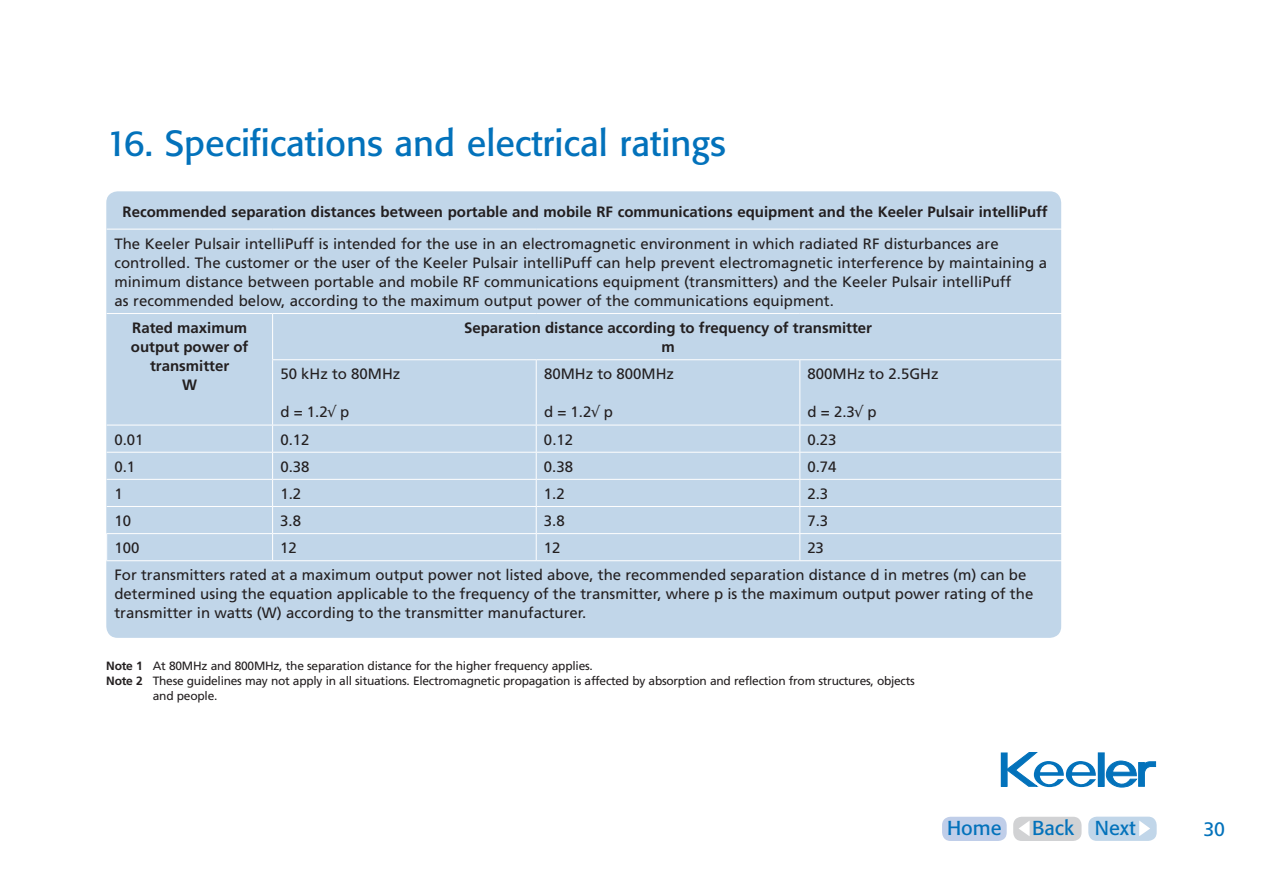
<style>
.page{position:relative;width:1263px;height:893px;background:#fff}
.page>*{position:absolute;margin:0;border:0;box-sizing:border-box;transform-origin:0 0}
.t1{font:36px "Formata BQ";color:#0372bb}
.t2{font:19.95px "Formata BQ";color:#0372bb}
.t3{font:19.5px "Frutiger";color:#0372bb}
.t4{font:15px/19px "Frutiger";color:#231f20}
.t5{font:700 15px/19px "Frutiger";color:#231f20;text-align:center}
.t6{font:12px "Frutiger";letter-spacing:-.02em;color:#231f20}
.s1{font-weight:700}
</style>
<div class="page">
<div style="left:1088px;top:817px;width:69px;height:24px;background:#c1d6e9;border-radius:9px"></div>
<svg style="left:1139px;top:821px;width:11px;height:15px"></svg>
<div style="left:1013px;top:817px;width:68px;height:24px;background:#d1d2d4;border-radius:9px"></div>
<svg style="left:1019px;top:821px;width:10px;height:15px"></svg>
<div style="left:942px;top:817px;width:65px;height:24px;background:#c0cee9;border-radius:9px"></div>
<div style="left:1001px;top:753px;width:6px;height:33px;background:#0372bb"></div>
<svg style="left:1006px;top:752px;width:90px;height:36px"></svg>
<div style="left:1098px;top:753px;width:6px;height:33px;background:#0372bb"></div>
<svg style="left:1106px;top:761px;width:50px;height:27px"></svg>
<div style="left:106px;top:191px;width:955px;height:447px;background:#c1d6e9;border-radius:11px"></div>
<hr style="left:107px;top:229px;width:166px;height:1px;background:#fff">
<hr style="left:273px;top:229px;width:263px;height:1px;background:#fff">
<hr style="left:536px;top:229px;width:264px;height:1px;background:#fff">
<hr style="left:800px;top:229px;width:263px;height:1px;background:#fff">
<hr style="left:107px;top:313px;width:166px;height:1px;background:#fff">
<hr style="left:273px;top:313px;width:263px;height:1px;background:#fff">
<hr style="left:272px;top:314px;width:1px;height:45px;background:#fff">
<hr style="left:536px;top:313px;width:264px;height:1px;background:#fff">
<hr style="left:800px;top:313px;width:263px;height:1px;background:#fff">
<hr style="left:272px;top:359px;width:264px;height:1px;background:#fff">
<hr style="left:272px;top:360px;width:1px;height:65px;background:#fff">
<hr style="left:536px;top:359px;width:264px;height:1px;background:#fff">
<hr style="left:536px;top:360px;width:1px;height:65px;background:#fff">
<hr style="left:800px;top:359px;width:263px;height:1px;background:#fff">
<hr style="left:799px;top:360px;width:1px;height:65px;background:#fff">
<hr style="left:107px;top:425px;width:166px;height:1px;background:#fff">
<hr style="left:273px;top:425px;width:263px;height:1px;background:#fff">
<hr style="left:536px;top:425px;width:264px;height:1px;background:#fff">
<hr style="left:800px;top:425px;width:263px;height:1px;background:#fff">
<hr style="left:107px;top:452px;width:166px;height:1px;background:#fff">
<hr style="left:273px;top:452px;width:263px;height:1px;background:#fff">
<hr style="left:536px;top:452px;width:264px;height:1px;background:#fff">
<hr style="left:800px;top:452px;width:263px;height:1px;background:#fff">
<hr style="left:107px;top:479px;width:166px;height:1px;background:#fff">
<hr style="left:273px;top:479px;width:263px;height:1px;background:#fff">
<hr style="left:536px;top:479px;width:264px;height:1px;background:#fff">
<hr style="left:800px;top:479px;width:263px;height:1px;background:#fff">
<hr style="left:107px;top:506px;width:166px;height:1px;background:#fff">
<hr style="left:273px;top:506px;width:263px;height:1px;background:#fff">
<hr style="left:536px;top:506px;width:264px;height:1px;background:#fff">
<hr style="left:800px;top:506px;width:263px;height:1px;background:#fff">
<hr style="left:106px;top:533px;width:167px;height:1px;background:#fff">
<svg style="left:106px;top:534px;width:1px;height:26px"></svg>
<hr style="left:273px;top:533px;width:263px;height:1px;background:#fff">
<svg style="left:272px;top:425px;width:1px;height:135px"></svg>
<hr style="left:536px;top:533px;width:264px;height:1px;background:#fff">
<svg style="left:536px;top:425px;width:1px;height:135px"></svg>
<hr style="left:800px;top:533px;width:264px;height:1px;background:#fff">
<svg style="left:799px;top:425px;width:1px;height:135px"></svg>
<hr style="left:106px;top:560px;width:167px;height:1px;background:#fff">
<hr style="left:273px;top:560px;width:263px;height:1px;background:#fff">
<hr style="left:536px;top:560px;width:264px;height:1px;background:#fff">
<hr style="left:800px;top:560px;width:264px;height:1px;background:#fff">
<h1 class="t1" style="left:106px;top:121px;width:621px">16. Specifications and electrical ratings</h1>
<p class="t5" style="left:123px;top:202px;width:926px">Recommended separation distances between portable and mobile RF communications equipment and the Keeler Pulsair intelliPuff</p>
<p class="t4" style="left:114px;top:234px;width:934px">The Keeler Pulsair intelliPuff is intended for the use in an electromagnetic environment in which radiated RF disturbances are controlled. The customer or the user of the Keeler Pulsair intelliPuff can help prevent electromagnetic interference by maintaining a minimum distance between portable and mobile RF communications equipment (transmitters) and the Keeler Pulsair intelliPuff<br>as recommended below, according to the maximum output power of the communications equipment.</p>
<p class="t5" style="left:131px;top:318px;width:119px">Rated maximum output power of transmitter<br>W</p>
<p class="t5" style="left:464px;top:318px;width:409px">Separation distance according to frequency of transmitter m</p>
<p class="t4" style="left:280px;top:364px;width:122px">50 kHz to 80MHz</p>
<p class="t4" style="left:280px;top:402px;width:70px">d = 1.2√ p</p>
<p class="t4" style="left:544px;top:364px;width:132px">80MHz to 800MHz</p>
<p class="t4" style="left:544px;top:402px;width:70px">d = 1.2√ p</p>
<p class="t4" style="left:808px;top:364px;width:132px">800MHz to 2.5GHz</p>
<p class="t4" style="left:808px;top:402px;width:70px">d = 2.3√ p</p>
<p class="t4" style="left:114px;top:430px;width:31px">0.01</p>
<p class="t4" style="left:280px;top:430px;width:31px">0.12</p>
<p class="t4" style="left:544px;top:430px;width:31px">0.12</p>
<p class="t4" style="left:808px;top:430px;width:30px">0.23</p>
<p class="t4" style="left:114px;top:457px;width:22px">0.1</p>
<p class="t4" style="left:280px;top:457px;width:31px">0.38</p>
<p class="t4" style="left:544px;top:457px;width:31px">0.38</p>
<p class="t4" style="left:808px;top:457px;width:30px">0.74</p>
<p class="t4" style="left:114px;top:484px;width:10px">1</p>
<p class="t4" style="left:280px;top:484px;width:22px">1.2</p>
<p class="t4" style="left:544px;top:484px;width:22px">1.2</p>
<p class="t4" style="left:807px;top:484px;width:22px">2.3</p>
<p class="t4" style="left:114px;top:511px;width:18px">10</p>
<p class="t4" style="left:280px;top:511px;width:22px">3.8</p>
<p class="t4" style="left:544px;top:511px;width:22px">3.8</p>
<p class="t4" style="left:807px;top:511px;width:22px">7.3</p>
<p class="t4" style="left:114px;top:538px;width:27px">100</p>
<p class="t4" style="left:280px;top:538px;width:18px">12</p>
<p class="t4" style="left:544px;top:538px;width:18px">12</p>
<p class="t4" style="left:114px;top:534px;width:913px;line-height:27.2px;text-indent:693px">23<br>For transmitters rated at a maximum output power not listed above, the recommended separation distance d in metres (m) can be</p>
<p class="t4" style="left:114px;top:584px;width:920px">determined using the equation applicable to the frequency of the transmitter, where p is the maximum output power rating of the transmitter in watts (W) according to the transmitter manufacturer.</p>
<p class="t6" style="left:106px;top:659px;width:488px"><span class="s1">Note 1</span> At 80MHz and 800MHz, the separation distance for the higher frequency applies.</p>
<p class="t6" style="left:106px;top:674px;width:810px"><span class="s1">Note 2</span> These guidelines may not apply in all situations. Electromagnetic propagation is affected by absorption and reflection from structures, objects</p>
<p class="t6" style="left:153px;top:689px;width:66px">and people.</p>
<h2 class="t2" style="left:947px;top:816px;width:56px">Home</h2>
<h2 class="t2" style="left:1032px;top:816px;width:105px">Back Next</h2>
<h3 class="t3" style="left:1203px;top:818px;width:23px">30</h3>
</div>
